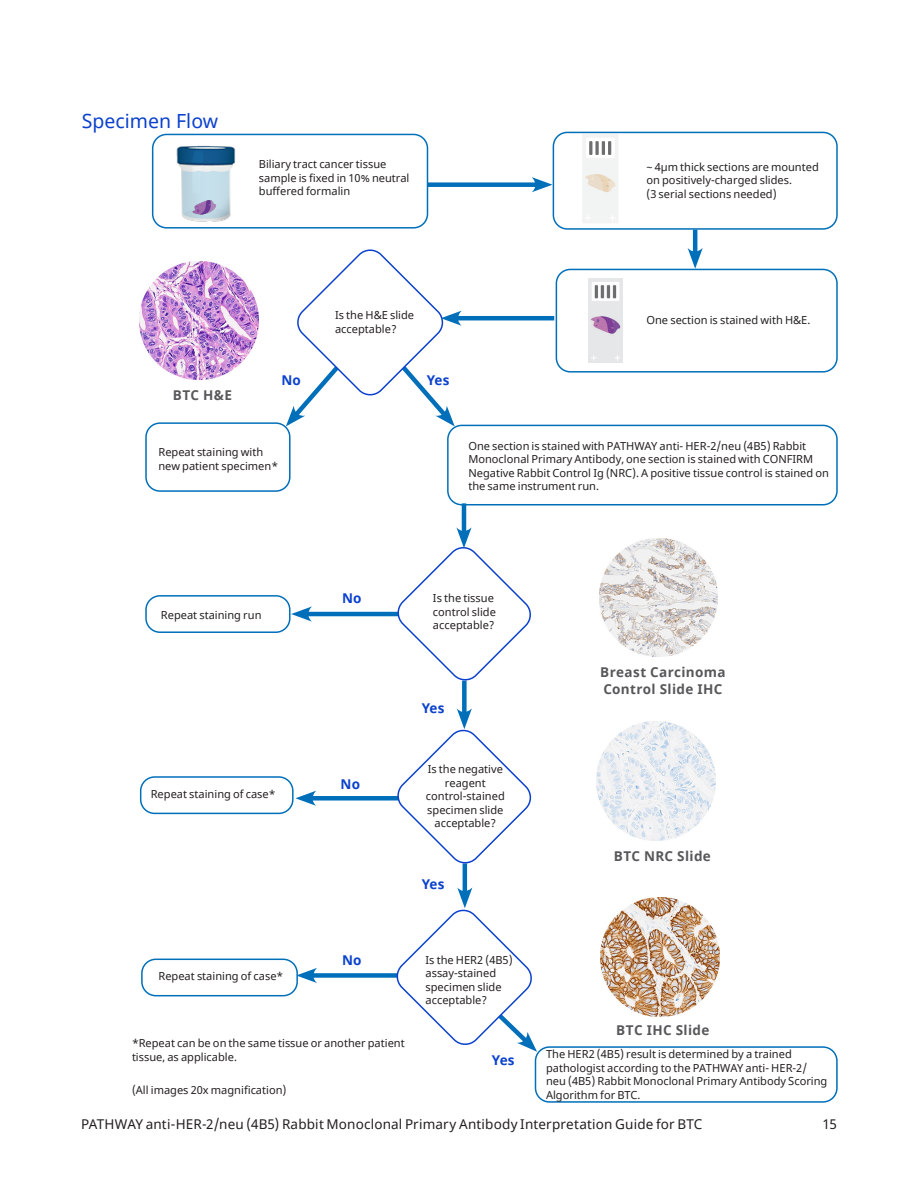
<style>
.page{position:relative;width:918px;height:1188px;background:#fff}
.page>*{position:absolute;margin:0;border:0;box-sizing:border-box;transform-origin:0 0}
.H3-Body_subheader_L3{font:19.5px "Noto Sans";color:#0b41cd}
.t1{font:13.5px "Noto Sans";letter-spacing:.015em;color:#231f20}
.Flowchart_labels{font:700 13.5px/16.5px "Noto Sans";letter-spacing:.025em;color:#57585a}
.B2-Body_Text_Blue_Bold{font:700 13.5px "Noto Sans";letter-spacing:.015em;color:#0b41cd}
.Specimen_Flow_Blue_Bold{font:700 13.5px "Noto Sans";letter-spacing:.015em;color:#0b41cd}
.Within_Image_text_box_smaller{font:11.1px/13.5px "Noto Sans";color:#231f20}
</style>
<div class="page">
<div style="left:426px;top:182px;width:114px;height:5px;background:#006fba"></div>
<svg style="left:532px;top:177px;width:21px;height:15px"></svg>
<div style="left:152px;top:134px;width:276px;height:95px;border:2px solid #006fba;border-radius:14px"></div>
<img style="left:176px;top:145px;width:60px;height:77px">
<svg style="left:182px;top:171px;width:47px;height:48px;background:#bccddd"></svg>
<div style="left:553px;top:132px;width:285px;height:98px;border:2px solid #006fba;border-radius:14px"></div>
<svg style="left:582px;top:134px;width:36px;height:89px"></svg>
<div style="left:145px;top:422px;width:146px;height:70px;border:2px solid #006fba;border-radius:14px"></div>
<hr style="left:304px;top:612px;width:102px;height:4px;background:#006fba">
<svg style="left:291px;top:606px;width:21px;height:16px"></svg>
<div style="left:462px;top:681px;width:5px;height:36px;background:#006fba"></div>
<hr style="left:463px;top:863px;width:4px;height:33px;background:#006fba">
<div style="left:145px;top:595px;width:146px;height:38px;border:2px solid #006fba;border-radius:14px"></div>
<div style="left:447px;top:425px;width:391px;height:80px;border:2px solid #006fba;border-radius:14px"></div>
<div style="left:535px;top:1046px;width:303px;height:57px;border:2px solid #006fba;border-radius:14px"></div>
<div style="left:308px;top:796px;width:98px;height:5px;background:#006fba"></div>
<svg style="left:295px;top:791px;width:21px;height:15px"></svg>
<div style="left:140px;top:776px;width:154px;height:38px;border:2px solid #006fba;border-radius:14px"></div>
<div style="left:309px;top:973px;width:89px;height:5px;background:#006fba"></div>
<svg style="left:297px;top:968px;width:20px;height:15px"></svg>
<div style="left:141px;top:959px;width:157px;height:37px;border:2px solid #006fba;border-radius:14px"></div>
<svg style="left:394px;top:708px;width:138px;height:158px"></svg>
<svg style="left:394px;top:887px;width:143px;height:165px"></svg>
<hr style="left:453px;top:316px;width:101px;height:4px;background:#006fba">
<svg style="left:286px;top:249px;width:176px;height:177px"></svg>
<hr style="left:693px;top:230px;width:4px;height:26px;background:#006fba">
<svg style="left:688px;top:248px;width:15px;height:21px"></svg>
<img style="left:588px;top:278px;width:34px;height:85px">
<div style="left:556px;top:269px;width:282px;height:104px;border:2px solid #006fba;border-radius:14px"></div>
<hr style="left:462px;top:503px;width:4px;height:33px;background:#006fba">
<svg style="left:395px;top:527px;width:136px;height:156px"></svg>
<img style="left:139px;top:261px;width:119px;height:119px">
<img style="left:596px;top:722px;width:119px;height:118px">
<img style="left:600px;top:898px;width:119px;height:118px">
<img style="left:599px;top:538px;width:119px;height:119px">
<p class="H3-Body_subheader_L3" style="left:82px;top:107px;width:138px">Specimen Flow</p>
<p class="Within_Image_text_box_smaller" style="left:259px;top:158px;width:152px">Biliary tract cancer tissue sample is fixed in 10% neutral buffered formalin</p>
<p class="Within_Image_text_box_smaller" style="left:646px;top:160px;width:174px">~ 4μm thick sections are mounted on positively-charged slides.<br>(3 serial sections needed)</p>
<p class="Within_Image_text_box_smaller" style="left:335px;top:309px;width:81px">Is the H&amp;E slide acceptable?</p>
<p class="Flowchart_labels" style="left:173px;top:387px;width:61px">BTC H&amp;E</p>
<p class="B2-Body_Text_Blue_Bold" style="left:281px;top:371px;width:21px">No</p>
<p class="B2-Body_Text_Blue_Bold" style="left:427px;top:371px;width:24px">Yes</p>
<p class="Within_Image_text_box_smaller" style="left:158px;top:446px;width:121px">Repeat staining with new patient specimen*</p>
<p class="Within_Image_text_box_smaller" style="left:646px;top:314px;width:165px">One section is stained with H&amp;E.</p>
<p class="Within_Image_text_box_smaller" style="left:468px;top:439px;width:362px">One section is stained with PATHWAY anti- HER-2/neu (4B5) Rabbit Monoclonal Primary Antibody, one section is stained with CONFIRM Negative Rabbit Control Ig (NRC). A positive tissue control is stained on the same instrument run.</p>
<p class="Within_Image_text_box_smaller" style="left:161px;top:608px;width:102px">Repeat staining run</p>
<p class="Specimen_Flow_Blue_Bold" style="left:342px;top:589px;width:21px">No</p>
<p class="Within_Image_text_box_smaller" style="left:433px;top:592px;width:65px">Is the tissue control slide acceptable?</p>
<p class="Within_Image_text_box_smaller" style="left:151px;top:788px;width:126px">Repeat staining of case*</p>
<p class="B2-Body_Text_Blue_Bold" style="left:341px;top:775px;width:21px">No</p>
<p class="Specimen_Flow_Blue_Bold" style="left:422px;top:698px;width:24px">Yes</p>
<p class="Within_Image_text_box_smaller" style="left:426px;top:763px;width:80px;text-align:center">Is the negative reagent control-stained specimen slide acceptable?</p>
<p class="Specimen_Flow_Blue_Bold" style="left:422px;top:874px;width:24px">Yes</p>
<p class="Within_Image_text_box_smaller" style="left:158px;top:969px;width:126px">Repeat staining of case*</p>
<p class="B2-Body_Text_Blue_Bold" style="left:342px;top:951px;width:21px">No</p>
<p class="Within_Image_text_box_smaller" style="left:132px;top:1037px;width:274px">*Repeat can be on the same tissue or another patient tissue, as applicable.</p>
<p class="Within_Image_text_box_smaller" style="left:132px;top:1083px;width:156px">(All images 20x magnification)</p>
<p class="Within_Image_text_box_smaller" style="left:426px;top:953px;width:89px">Is the HER2 (4B5) assay-stained specimen slide acceptable?</p>
<p class="B2-Body_Text_Blue_Bold" style="left:492px;top:1051px;width:24px">Yes</p>
<p class="Flowchart_labels" style="left:600px;top:664px;width:127px">Breast Carcinoma<br>Control Slide IHC</p>
<p class="Flowchart_labels" style="left:614px;top:848px;width:99px">BTC NRC Slide</p>
<p class="Flowchart_labels" style="left:616px;top:1022px;width:95px">BTC IHC Slide</p>
<p class="Within_Image_text_box_smaller" style="left:546px;top:1048px;width:283px">The HER2 (4B5) result is determined by a trained pathologist according to the PATHWAY anti- HER-2/ neu (4B5) Rabbit Monoclonal Primary Antibody Scoring Algorithm for BTC.</p>
<p class="t1" style="left:81px;top:1114px;width:623px">PATHWAY anti-HER-2/neu (4B5) Rabbit Monoclonal Primary Antibody Interpretation Guide for BTC</p>
<p class="t1" style="left:823px;top:1114px;width:16px">15</p>
</div>
